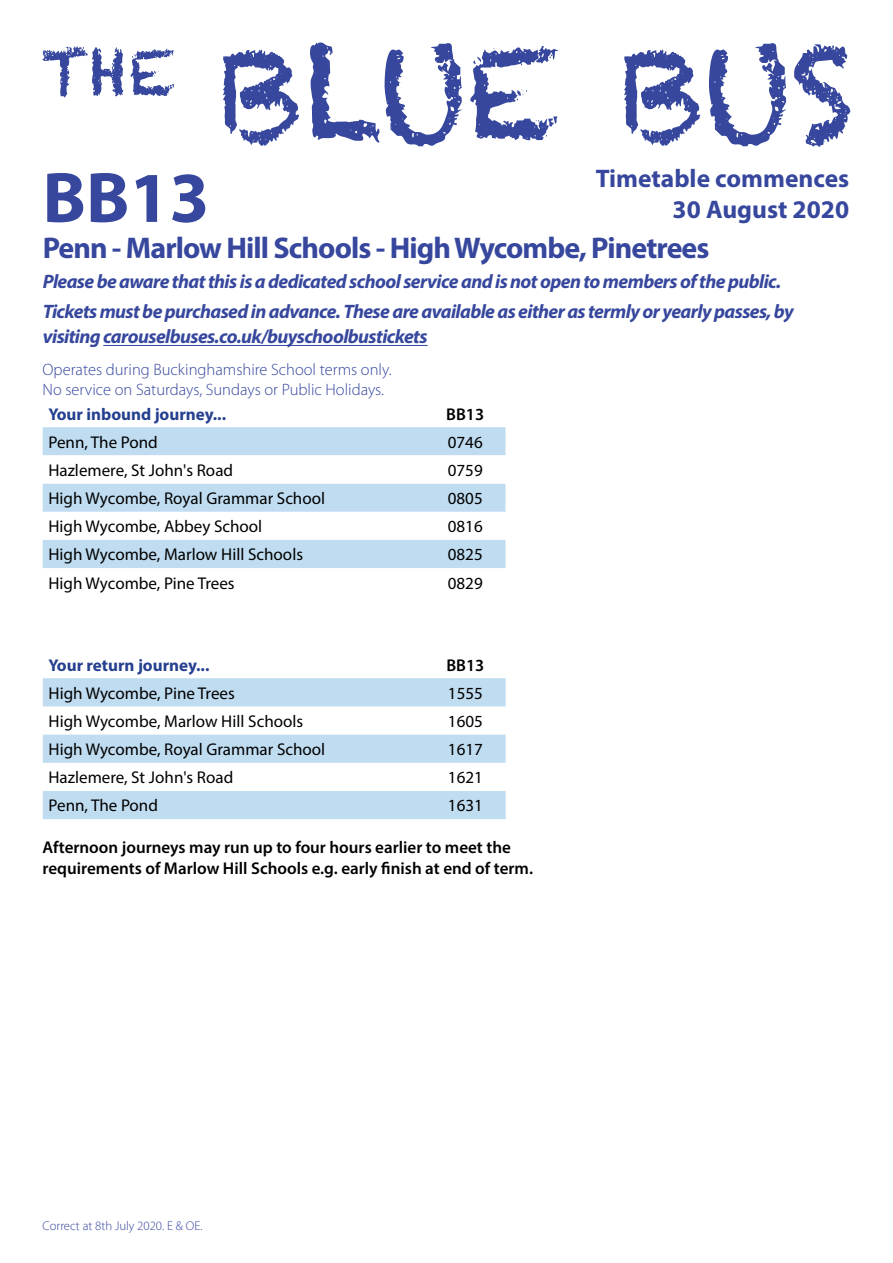
<style>
.page{position:relative;width:893px;height:1263px;background:#fff}
.page>*{position:absolute;margin:0;border:0;box-sizing:border-box;transform-origin:0 0}
.t1{font:700 72px "Myriad Pro";color:#36479d}
.t2{font:700 30px "Myriad Pro";letter-spacing:-.03em;color:#36479d}
.t3{font:700 25.5px/30.6px "Myriad Pro";color:#36479d;text-align:right}
.t4{font:italic 700 19.5px/30px "Myriad Pro";letter-spacing:-.03em;color:#36479d}
.t5{font:17.1px "Myriad Pro";color:#000}
.t6{font:600 17.1px/20.4px "Myriad Pro";color:#000}
.t7{font:700 17.1px "Myriad Pro";color:#25408f}
.t8{font:300 16.5px/19.8px "Myriad Pro";color:#36479d}
.t9{font:300 12.75px "Myriad Pro";color:#36479d}
</style>
<div class="page">
<svg style="left:43px;top:46px;width:80px;height:52px"></svg>
<svg style="left:131px;top:49px;width:44px;height:47px"></svg>
<svg style="left:223px;top:49px;width:76px;height:97px"></svg>
<svg style="left:310px;top:43px;width:69px;height:100px"></svg>
<svg style="left:385px;top:43px;width:77px;height:103px"></svg>
<svg style="left:470px;top:46px;width:89px;height:94px"></svg>
<svg style="left:624px;top:49px;width:76px;height:97px"></svg>
<svg style="left:709px;top:43px;width:78px;height:103px"></svg>
<svg style="left:794px;top:44px;width:56px;height:103px"></svg>
<svg style="left:43px;top:427px;width:462px;height:141px;fill:#c0dcf0"></svg>
<svg style="left:43px;top:455px;width:462px;height:28px"></svg>
<svg style="left:43px;top:678px;width:463px;height:141px;fill:#c0dcf0"></svg>
<hr style="left:103px;top:345px;width:325px;height:1px;background:#36479d">
<h3 class="t3" style="left:596px;top:162px;width:255px">Timetable commences<br>30 August 2020</h3>
<h3 class="t3" style="left:600px;top:162px;width:11px">t</h3>
<h1 class="t1" style="left:43px;top:151px;width:168px">BB13</h1>
<h3 class="t3" style="left:698px;top:193px;width:90px">18 April</h3>
<h3 class="t3" style="left:821px;top:193px;width:30px">17</h3>
<h2 class="t2" style="left:43px;top:229px;width:668px">Penn - Marlow Hill Schools - High Wycombe, Pinetrees</h2>
<p class="t4" style="left:43px;top:266px;width:753px">Please be aware that this is a dedicated school service and is not open to members of the public.<br>Tickets must be purchased in advance. These are available as either as termly or yearly passes, by</p>
<p class="t4" style="left:43px;top:321px;width:386px">visiting carouselbuses.co.uk/buyschoolbustickets</p>
<p class="t8" style="left:43px;top:360px;width:351px">Operates during Buckinghamshire School terms only.<br>No service on Saturdays, Sundays or Public Holidays.</p>
<p class="t7" style="left:48px;top:403px;width:179px">Your inbound journey...</p>
<p class="t6" style="left:446px;top:403px;width:39px">BB13</p>
<p class="t5" style="left:48px;top:431px;width:111px">Penn, The Pond</p>
<p class="t5" style="left:448px;top:431px;width:36px">0746</p>
<p class="t5" style="left:48px;top:460px;width:186px">Hazlemere, St John's Road</p>
<p class="t5" style="left:448px;top:460px;width:36px">0759</p>
<p class="t5" style="left:48px;top:488px;width:278px">High Wycombe, Royal Grammar School</p>
<p class="t5" style="left:448px;top:488px;width:36px">0805</p>
<p class="t5" style="left:48px;top:516px;width:215px">High Wycombe, Abbey School</p>
<p class="t5" style="left:448px;top:516px;width:36px">0816</p>
<p class="t5" style="left:48px;top:544px;width:256px">High Wycombe, Marlow Hill Schools</p>
<p class="t5" style="left:448px;top:544px;width:36px">0825</p>
<p class="t5" style="left:48px;top:572px;width:188px">High Wycombe, Pine Trees</p>
<p class="t5" style="left:448px;top:572px;width:36px">0829</p>
<p class="t7" style="left:49px;top:654px;width:162px">Your return journey...</p>
<p class="t6" style="left:446px;top:654px;width:39px">BB13</p>
<p class="t5" style="left:49px;top:682px;width:188px">High Wycombe, Pine Trees</p>
<p class="t5" style="left:448px;top:682px;width:36px">1555</p>
<p class="t5" style="left:49px;top:711px;width:256px">High Wycombe, Marlow Hill Schools</p>
<p class="t5" style="left:448px;top:711px;width:36px">1605</p>
<p class="t5" style="left:49px;top:739px;width:278px">High Wycombe, Royal Grammar School</p>
<p class="t5" style="left:448px;top:739px;width:36px">1617</p>
<p class="t5" style="left:49px;top:767px;width:186px">Hazlemere, St John's Road</p>
<p class="t5" style="left:448px;top:767px;width:36px">1621</p>
<p class="t5" style="left:49px;top:795px;width:111px">Penn, The Pond</p>
<p class="t5" style="left:448px;top:795px;width:36px">1631</p>
<p class="t6" style="left:43px;top:837px;width:492px">Afternoon journeys may run up to four hours earlier to meet the requirements of Marlow Hill Schools e.g. early finish at end of term.</p>
<p class="t9" style="left:43px;top:1219px;width:162px">Correct at 8th July 2020. E &amp; OE.</p>
<p class="t9" style="left:95px;top:1219px;width:125px">31st March 2017. E &amp; OE.</p>
</div>
